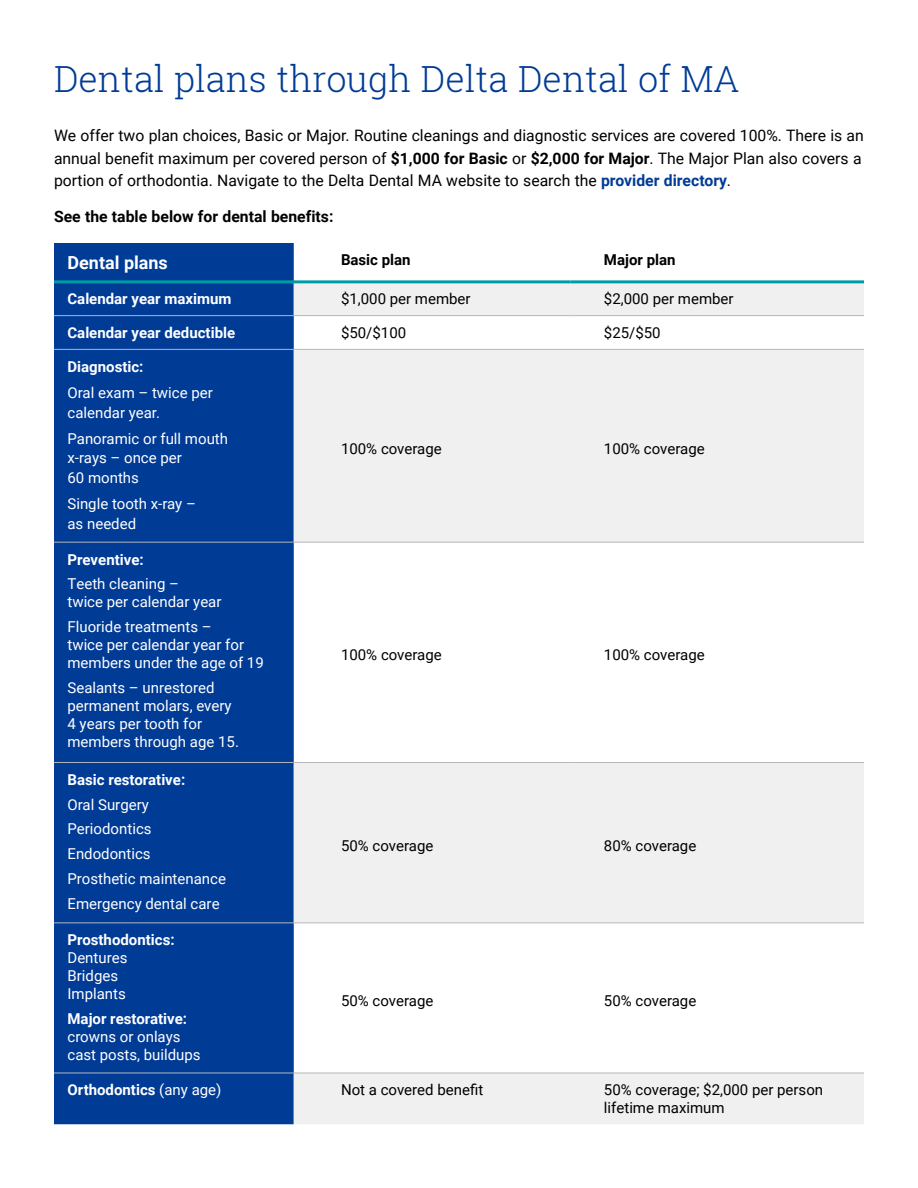
<style>
.page{position:relative;width:918px;height:1188px;background:#fff}
.page>*{position:absolute;margin:0;border:0;box-sizing:border-box;transform-origin:0 0}
.t1{font:300 36px "Roboto Slab";color:#003b96}
.t2{font:700 18px "Roboto";color:#fff}
.t3{font:15.75px/22.5px "Roboto";color:#000}
.t4{font:700 15.75px "Roboto";color:#000}
.t5{font:15px/18px "Roboto";color:#fff}
.t6{font:15px/18px "Roboto";color:#000}
.t7{font:700 15px "Roboto";color:#fff}
.t8{font:700 15px "Roboto";color:#000}
.s1{font-weight:700}
.s2{font-weight:700;color:#003b96}
.s3{font-weight:400}
</style>
<div class="page">
<div style="left:54px;top:243px;width:240px;height:881px;background:#003b96"></div>
<svg style="left:294px;top:283px;width:570px;height:841px;fill:#f0f0f1"></svg>
<hr style="left:54px;top:315px;width:240px;height:1px;background:#b5b6b9">
<hr style="left:294px;top:315px;width:276px;height:1px;background:#b5b6b9">
<hr style="left:570px;top:315px;width:294px;height:1px;background:#b5b6b9">
<hr style="left:54px;top:349px;width:240px;height:1px;background:#b5b6b9">
<hr style="left:294px;top:349px;width:276px;height:1px;background:#b5b6b9">
<hr style="left:570px;top:349px;width:294px;height:1px;background:#b5b6b9">
<hr style="left:54px;top:280px;width:240px;height:3px;background:#009ca6">
<hr style="left:294px;top:280px;width:276px;height:3px;background:#009ca6">
<hr style="left:570px;top:280px;width:294px;height:3px;background:#009ca6">
<hr style="left:54px;top:542px;width:240px;height:1px;background:#b5b6b9">
<hr style="left:294px;top:542px;width:276px;height:1px;background:#b5b6b9">
<hr style="left:570px;top:542px;width:294px;height:1px;background:#b5b6b9">
<hr style="left:54px;top:762px;width:240px;height:1px;background:#b5b6b9">
<hr style="left:294px;top:762px;width:276px;height:1px;background:#b5b6b9">
<hr style="left:570px;top:762px;width:294px;height:1px;background:#b5b6b9">
<hr style="left:54px;top:922px;width:240px;height:1px;background:#b5b6b9">
<hr style="left:294px;top:922px;width:276px;height:1px;background:#b5b6b9">
<hr style="left:570px;top:922px;width:294px;height:1px;background:#b5b6b9">
<hr style="left:54px;top:1073px;width:240px;height:1px;background:#b5b6b9">
<hr style="left:294px;top:1073px;width:276px;height:1px;background:#b5b6b9">
<hr style="left:570px;top:1073px;width:294px;height:1px;background:#b5b6b9">
<h1 class="t1" style="left:54px;top:54px;width:687px">Dental plans through Delta Dental of MA</h1>
<p class="t3" style="left:54px;top:124px;width:811px">We offer two plan choices, Basic or Major. Routine cleanings and diagnostic services are covered 100%. There is an annual benefit maximum per covered person of <span class="s1">$1,000 for Basic</span> or <span class="s1">$2,000 for Major</span>. The Major Plan also covers a portion of orthodontia. Navigate to the Delta Dental MA website to search the <span class="s2">provider directory</span>.</p>
<p class="t4" style="left:54px;top:206px;width:281px">See the table below for dental benefits:</p>
<p class="t2" style="left:68px;top:250px;width:102px">Dental plans</p>
<p class="t8" style="left:341px;top:250px;width:71px">Basic plan</p>
<p class="t8" style="left:604px;top:250px;width:73px">Major plan</p>
<p class="t7" style="left:68px;top:289px;width:165px">Calendar year maximum</p>
<p class="t6" style="left:341px;top:289px;width:131px">$1,000 per member</p>
<p class="t6" style="left:604px;top:289px;width:131px">$2,000 per member</p>
<p class="t7" style="left:68px;top:322px;width:169px">Calendar year deductible</p>
<p class="t6" style="left:341px;top:323px;width:67px">$50/$100</p>
<p class="t6" style="left:604px;top:323px;width:58px">$25/$50</p>
<p class="t7" style="left:68px;top:356px;width:78px">Diagnostic:</p>
<p class="t5" style="left:68px;top:382px;width:147px;line-height:19.5px">Oral exam – twice per calendar year.</p>
<p class="t5" style="left:68px;top:428px;width:162px;line-height:19.5px">Panoramic or full mouth x-rays – once per<br>60 months</p>
<p class="t5" style="left:68px;top:493px;width:130px;line-height:19.5px">Single tooth x-ray – as needed</p>
<p class="t6" style="left:341px;top:439px;width:102px">100% coverage</p>
<p class="t6" style="left:604px;top:439px;width:102px">100% coverage</p>
<p class="t7" style="left:68px;top:549px;width:78px">Preventive:</p>
<p class="t5" style="left:68px;top:574px;width:156px">Teeth cleaning –<br>twice per calendar year</p>
<p class="t5" style="left:68px;top:617px;width:198px">Fluoride treatments –<br>twice per calendar year for members under the age of 19</p>
<p class="t5" style="left:68px;top:678px;width:173px">Sealants – unrestored permanent molars, every<br>4 years per tooth for members through age 15.</p>
<p class="t7" style="left:68px;top:769px;width:119px">Basic restorative:</p>
<p class="t5" style="left:68px;top:791px;width:160px;line-height:24.8px">Oral Surgery<br>Periodontics<br>Endodontics<br>Prosthetic maintenance<br>Emergency dental care</p>
<p class="t7" style="left:68px;top:929px;width:109px">Prosthodontics:</p>
<p class="t5" style="left:68px;top:948px;width:61px">Dentures<br>Bridges<br>Implants</p>
<p class="t7" style="left:68px;top:1008px;width:121px">Major restorative:</p>
<p class="t5" style="left:68px;top:1027px;width:135px">crowns or onlays cast posts, buildups</p>
<p class="t6" style="left:341px;top:645px;width:102px">100% coverage</p>
<p class="t6" style="left:604px;top:645px;width:102px">100% coverage</p>
<p class="t6" style="left:341px;top:836px;width:94px">50% coverage</p>
<p class="t6" style="left:604px;top:836px;width:94px">80% coverage</p>
<p class="t6" style="left:341px;top:991px;width:94px">50% coverage</p>
<p class="t6" style="left:604px;top:991px;width:94px">50% coverage</p>
<p class="t7" style="left:68px;top:1080px;width:155px">Orthodontics <span class="s3">(any age)</span></p>
<p class="t6" style="left:341px;top:1081px;width:144px">Not a covered benefit</p>
<p class="t6" style="left:604px;top:1081px;width:221px">50% coverage; $2,000 per person lifetime maximum</p>
</div>
